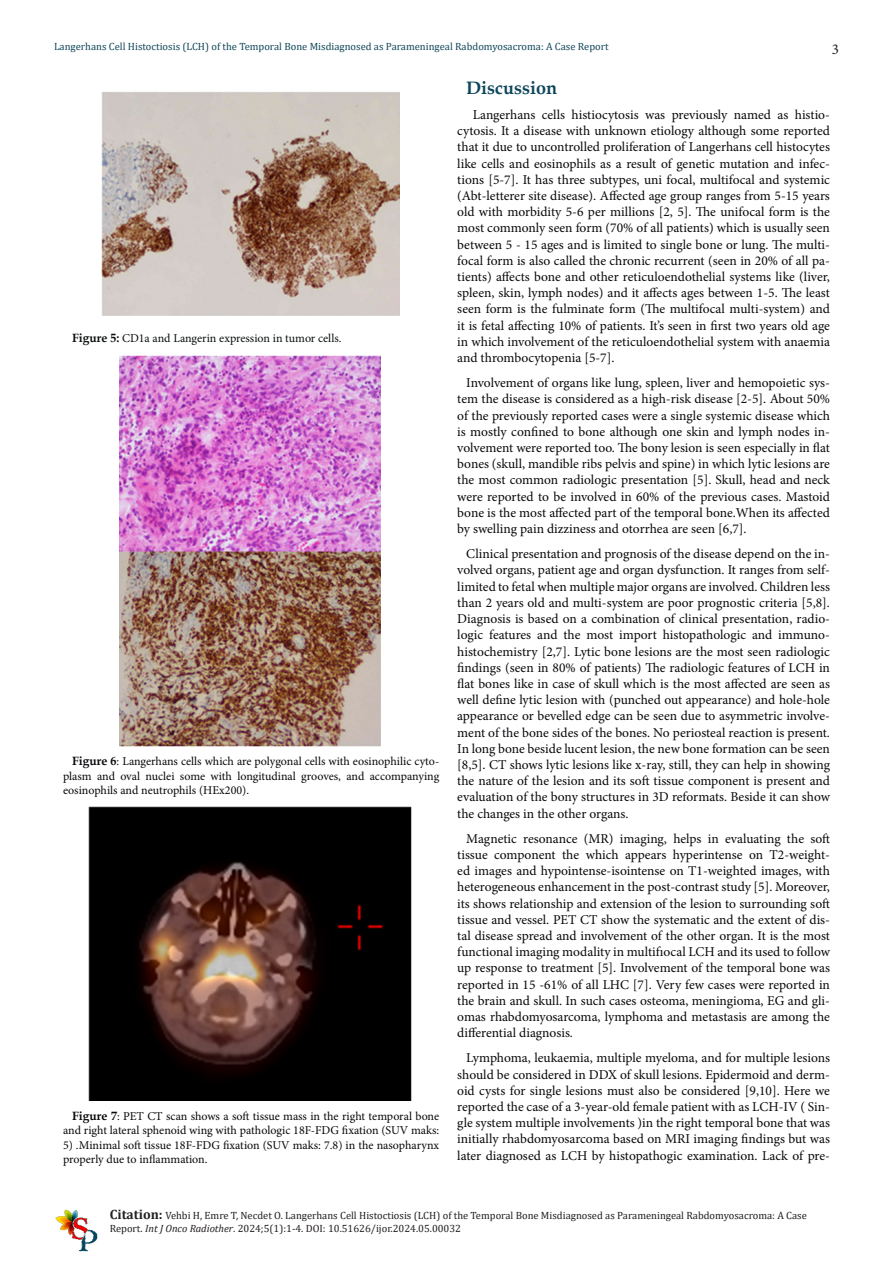
<style>
.page{position:relative;width:893px;height:1263px;background:#fff}
.page>*{position:absolute;margin:0;border:0;box-sizing:border-box;transform-origin:0 0}
.t1{font:700 18px "Book Antiqua";color:#0c465a}
.t2{font:15px "Minion Pro";color:#231f20}
.t3{font:13.5px/16.2px "Minion Pro";color:#08080b;text-align:justify}
.t4{font:12px/14.4px "Minion Pro";color:#08080b;text-align:justify}
.t5{font:12px "Minion Pro";color:#0a0e0d}
.t6{font:10.5px/12.6px "Cambria";color:#231f20}
.t7{font:10.5px "Cambria";color:#11475a}
.s1{font-family:"Book Antiqua";font-weight:700}
.s2{font-weight:700;font-size:13.5px}
.s3{font-style:italic}
</style>
<div class="page">
<img style="left:55px;top:1209px;width:43px;height:43px">
<img style="left:101px;top:91px;width:298px;height:225px">
<img style="left:120px;top:355px;width:261px;height:392px">
<img style="left:88px;top:807px;width:324px;height:293px">
<p class="t7" style="left:54px;top:40px;width:556px">Langerhans Cell Histoctiosis (LCH) of the Temporal Bone Misdiagnosed as Parameningeal Rabdomyosacroma: A Case Report</p>
<p class="t2" style="left:832px;top:39px;width:9px">3</p>
<p class="t5" style="left:72px;top:330px;width:271px"><span class="s1">Figure 5:</span> CD1a and Langerin expression in tumor cells.</p>
<p class="t4" style="left:63px;top:754px;width:378px;text-indent:9px"><span class="s1">Figure 6</span>: Langerhans cells which are polygonal cells with eosinophilic cyto&shy;plasm and oval nuclei some with longitudinal grooves, and accompanying eosinophils and neutrophils (HEx200).</p>
<p class="t4" style="left:63px;top:1109px;width:378px;text-align:right"><span class="s1">Figure 7</span>: PET CT scan shows a soft tissue mass in the right temporal bone and right lateral sphenoid wing with pathologic 18F-FDG fixation (SUV maks:</p>
<p class="t4" style="left:63px;top:1137px;width:378px">5) .Minimal soft tissue 18F-FDG fixation (SUV maks: 7.8) in the nasopharynx properly due to inflammation.</p>
<p class="t1" style="left:466px;top:75px;width:92px">Discussion</p>
<p class="t3" style="left:457px;top:107px;width:374px;text-indent:15px">Langerhans cells histiocytosis was previously named as histio&shy;cytosis. It a disease with unknown etiology although some reported that it due to uncontrolled proliferation of Langerhans cell histocytes like cells and eosinophils as a result of genetic mutation and infec&shy;tions [5-7]. It has three subtypes, uni focal, multifocal and systemic (Abt-letterer site disease). Affected age group ranges from 5-15 years old with morbidity 5-6 per millions [2, 5]. The unifocal form is the most commonly seen form (70% of all patients) which is usually seen between 5 - 15 ages and is limited to single bone or lung. The multi&shy;focal form is also called the chronic recurrent (seen in 20% of all pa&shy;tients) affects bone and other reticuloendothelial systems like (liver, spleen, skin, lymph nodes) and it affects ages between 1-5. The least seen form is the fulminate form (The multifocal multi-system) and it is fetal affecting 10% of patients. It’s seen in first two years old age in which involvement of the reticuloendothelial system with anaemia and thrombocytopenia [5-7].</p>
<p class="t3" style="left:457px;top:375px;width:374px;text-indent:9px">Involvement of organs like lung, spleen, liver and hemopoietic sys&shy;tem the disease is considered as a high-risk disease [2-5]. About 50% of the previously reported cases were a single systemic disease which is mostly confined to bone although one skin and lymph nodes in&shy;volvement were reported too. The bony lesion is seen especially in flat bones (skull, mandible ribs pelvis and spine) in which lytic lesions are the most common radiologic presentation [5]. Skull, head and neck were reported to be involved in 60% of the previous cases. Mastoid bone is the most affected part of the temporal bone.When its affected by swelling pain dizziness and otorrhea are seen [6,7].</p>
<p class="t3" style="left:457px;top:546px;width:374px;text-indent:9px">Clinical presentation and prognosis of the disease depend on the in&shy;volved organs, patient age and organ dysfunction. It ranges from self&shy;limited to fetal when multiple major organs are involved. Children less than 2 years old and multi-system are poor prognostic criteria [5,8].<br>Diagnosis is based on a combination of clinical presentation, radio&shy;logic features and the most import histopathologic and immuno&shy;histochemistry [2,7]. Lytic bone lesions are the most seen radiologic findings (seen in 80% of patients) The radiologic features of LCH in flat bones like in case of skull which is the most affected are seen as well define lytic lesion with (punched out appearance) and hole-hole appearance or bevelled edge can be seen due to asymmetric involve&shy;ment of the bone sides of the bones. No periosteal reaction is present.<br>In long bone beside lucent lesion, the new bone formation can be seen [8,5]. CT shows lytic lesions like x-ray, still, they can help in showing the nature of the lesion and its soft tissue component is present and evaluation of the bony structures in 3D reformats. Beside it can show the changes in the other organs.</p>
<p class="t3" style="left:457px;top:830px;width:374px;text-indent:9px">Magnetic resonance (MR) imaging, helps in evaluating the soft tissue component the which appears hyperintense on T2-weight&shy;ed images and hypointense-isointense on T1-weighted images, with heterogeneous enhancement in the post-contrast study [5]. Moreover, its shows relationship and extension of the lesion to surrounding soft tissue and vessel. PET CT show the systematic and the extent of dis&shy;tal disease spread and involvement of the other organ. It is the most functional imaging modality in multifıocal LCH and its used to follow up response to treatment [5]. Involvement of the temporal bone was reported in 15 -61% of all LHC [7]. Very few cases were reported in the brain and skull. In such cases osteoma, meningioma, EG and gli&shy;omas rhabdomyosarcoma, lymphoma and metastasis are among the differential diagnosis.</p>
<p class="t3" style="left:457px;top:1050px;width:374px;text-indent:9px">Lymphoma, leukaemia, multiple myeloma, and for multiple lesions should be considered in DDX of skull lesions. Epidermoid and derm&shy;oid cysts for single lesions must also be considered [9,10]. Here we reported the case of a 3-year-old female patient with as LCH-IV ( Sin&shy;gle system multiple involvements )in the right temporal bone that was initially rhabdomyosarcoma based on MRI imaging findings but was later diagnosed as LCH by histopathogic examination. Lack of pre-</p>
<p class="t6" style="left:110px;top:1209px;width:699px"><span class="s2">Citation:</span> Vehbi H, Emre T, Necdet O. Langerhans Cell Histoctiosis (LCH) of the Temporal Bone Misdiagnosed as Parameningeal Rabdomyosacroma: A Case<br>Report. <span class="s3">Int J Onco Radiother</span>. 2024;5(1):1-4. DOI: 10.51626/ijor.2024.05.00032</p>
</div>
